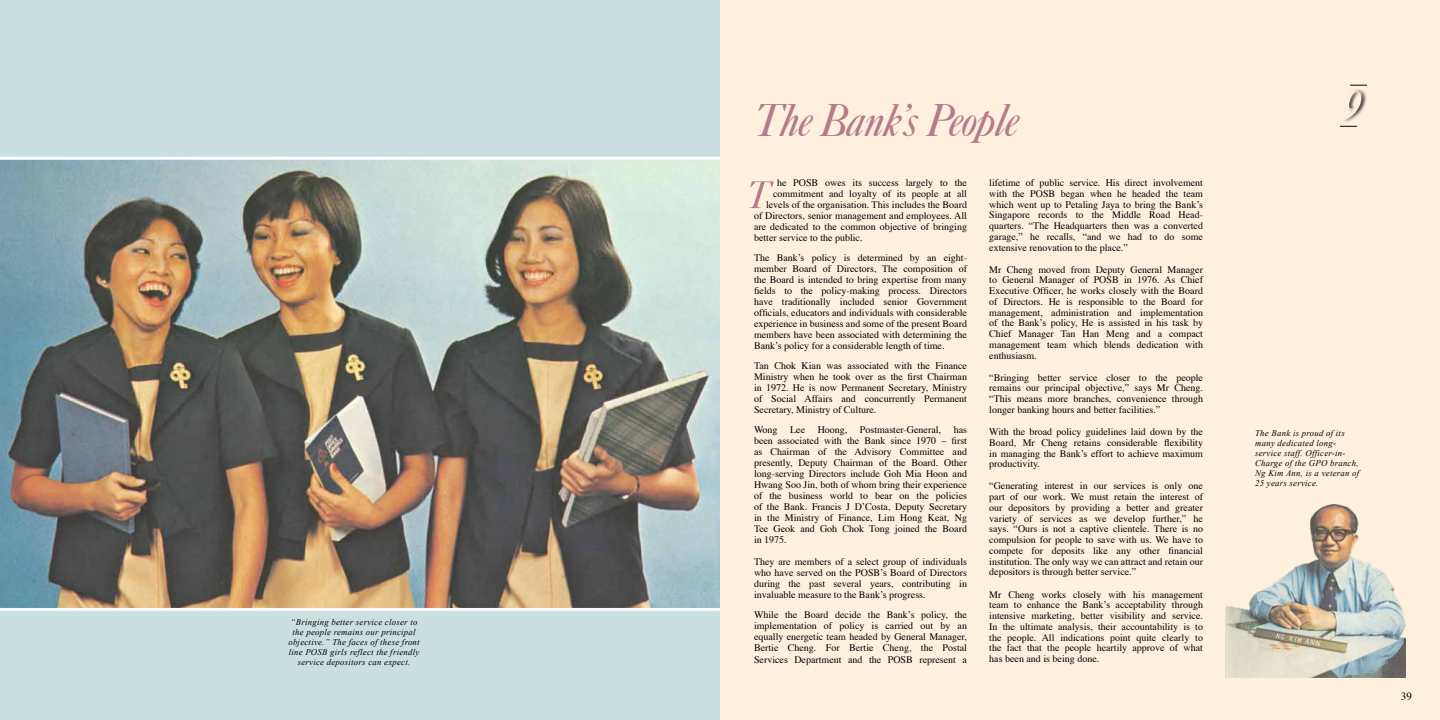
<style>
.page{position:relative;width:1440px;height:720px;background:#fff}
.page>*{position:absolute;margin:0;border:0;box-sizing:border-box;transform-origin:0 0}
.t1{font:48px "Caslon Italicwith Swashes Std";letter-spacing:-.02em;color:#b47b89}
.t2{font:11px "Times";color:#000}
.t3{font:10px/10.8px "Times";color:#000;text-align:justify}
.t4{font:italic 8.8px/10px "Times New Roman";letter-spacing:.03em;color:#000;text-align:center}
</style>
<div class="page">
<div style="left:720px;top:0;width:720px;height:720px;background:#fff0de"></div>
<div style="left:0;top:0;width:720px;height:720px;background:#cadfe0"></div>
<img style="left:0;top:160px;width:720px;height:448px">
<hr style="left:0;top:608px;width:720px;height:3px;background:#fff">
<hr style="left:0;top:157px;width:720px;height:3px;background:#fff">
<svg style="left:749px;top:181px;width:25px;height:27px"></svg>
<img style="left:1226px;top:505px;width:180px;height:172px">
<svg style="left:1340px;top:85px;width:27px;height:42px"></svg>
<p class="t4" style="left:288px;top:617px;width:133px">“Bringing better service closer to the people remains our principal objective.” The faces of these front line POSB girls reflect the friendly service depositors can expect.</p>
<h1 class="t1" style="left:754px;top:96px;width:266px">The Bank’s People</h1>
<p class="t3" style="left:777px;top:178px;width:191px">he POSB owes its success largely to the</p>
<p class="t3" style="left:773px;top:189px;width:195px">commitment and loyalty of its people at all</p>
<p class="t3" style="left:766px;top:200px;width:203px">levels of the organisation. This includes the Board</p>
<p class="t3" style="left:754px;top:211px;width:215px">of Directors, senior management and employees. All</p>
<p class="t3" style="left:754px;top:222px;width:215px">are dedicated to the common objective of bringing</p>
<p class="t3" style="left:754px;top:233px;width:110px">better service to the public.</p>
<p class="t3" style="left:754px;top:253px;width:215px">The Bank’s policy is determined by an eight&shy;member Board of Directors, The composition of the Board is intended to bring expertise from many fields to the policy-making process. Directors have traditionally included senior Government officials, educators and individuals with considerable experience in business and some of the present Board members have been associated with determining the Bank’s policy for a considerable length of time.</p>
<p class="t3" style="left:754px;top:361px;width:215px">Tan Chok Kian was associated with the Finance Ministry when he took over as the first Chairman in 1972. He is now Permanent Secretary, Ministry of Social Affairs and concurrently Permanent Secretary, Ministry of Culture.</p>
<p class="t3" style="left:754px;top:424px;width:25px">Wong</p>
<p class="t3" style="left:790px;top:424px;width:16px">Lee</p>
<p class="t3" style="left:818px;top:424px;width:31px">Hoong,</p>
<p class="t3" style="left:860px;top:424px;width:83px">Postmaster-General,</p>
<p class="t3" style="left:754px;top:424px;width:215px;text-indent:200px">has been associated with the Bank since 1970 – first as Chairman of the Advisory Committee and presently, Deputy Chairman of the Board. Other long-serving Directors include Goh Mia Hoon and Hwang Soo Jin, both of whom bring their experience of the business world to bear on the policies of the Bank. Francis J D’Costa, Deputy Secretary in the Ministry of Finance, Lim Hong Keat, Ng Tee Geok and Goh Chok Tong joined the Board in 1975.</p>
<p class="t3" style="left:754px;top:557px;width:215px">They are members of a select group of individuals who have served on the POSB’s Board of Directors during the past several years, contributing in invaluable measure to the Bank’s progress.</p>
<p class="t3" style="left:754px;top:610px;width:215px">While the Board decide the Bank’s policy, the implementation of policy is carried out by an equally energetic team headed by General Manager, Bertie Cheng. For Bertie Cheng, the Postal</p>
<p class="t3" style="left:754px;top:655px;width:214px">Services Department and the POSB represent a</p>
<p class="t3" style="left:989px;top:178px;width:215px">lifetime of public service. His direct involvement with the POSB began when he headed the team which went up to Petaling Jaya to bring the Bank’s Singapore records to the Middle Road Head&shy;quarters. “The Headquarters then was a converted garage,” he recalls, “and we had to do some extensive renovation to the place.”</p>
<p class="t3" style="left:989px;top:264px;width:215px">Mr Cheng moved from Deputy General Manager to General Manager of POSB in 1976. As Chief Executive Officer, he works closely with the Board of Directors. He is responsible to the Board for management, administration and implementation of the Bank’s policy, He is assisted in his task by Chief Manager Tan Han Meng and a compact management team which blends dedication with enthusiasm.</p>
<p class="t3" style="left:989px;top:373px;width:215px">“Bringing better service closer to the people remains our principal objective,” says Mr Cheng. “This means more branches, convenience through longer banking hours and better facilities.”</p>
<p class="t3" style="left:989px;top:427px;width:215px">With the broad policy guidelines laid down by the Board, Mr Cheng retains considerable flexibility in managing the Bank’s effort to achieve maximum productivity.</p>
<p class="t3" style="left:989px;top:481px;width:215px">“Generating interest in our services is only one part of our work. We must retain the interest of our depositors by providing a better and greater variety of services as we develop further,” he says. “Ours is not a captive clientele. There is no compulsion for people to save with us. We have to compete for deposits like any other financial institution. The only way we can attract and retain our depositors is through better service.”</p>
<p class="t3" style="left:989px;top:589px;width:215px">Mr Cheng works closely with his management team to enhance the Bank’s acceptability through intensive marketing, better visibility and service.<br>In the ultimate analysis, their accountability is to the people. All indications point quite clearly to the fact that the people heartily approve of what has been and is being done.</p>
<p class="t4" style="left:1255px;top:427px;width:106px;text-align:left">The Bank is proud of its many dedicated long&shy;service staff. Officer-in-<br>Charge of the GPO branch,<br>Ng Kim Ann, is a veteran of<br>25 years service.</p>
<p class="t2" style="left:1401px;top:689px;width:12px">39</p>
</div>
